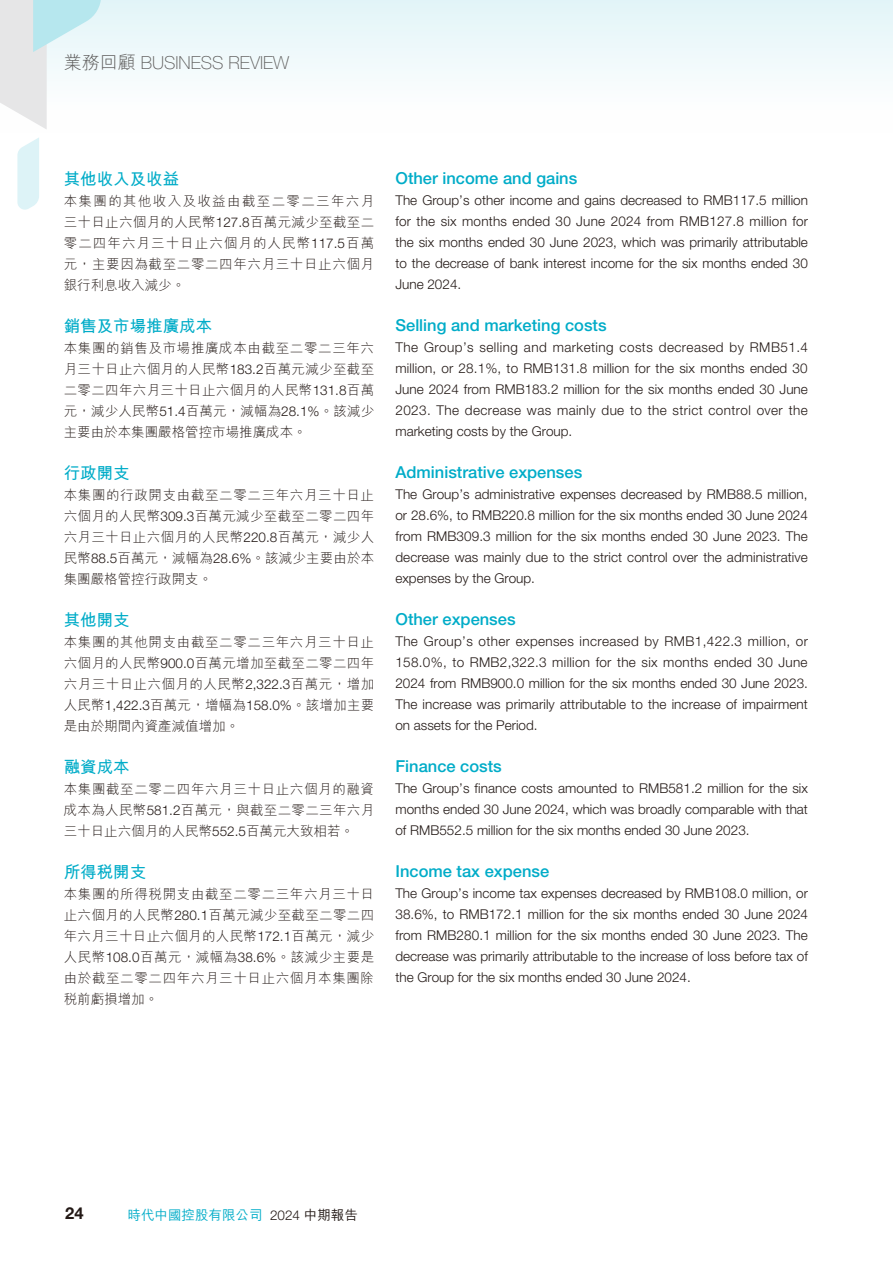
<style>
.page{position:relative;width:893px;height:1263px;background:#fff}
.page>*{position:absolute;margin:0;border:0;box-sizing:border-box;transform-origin:0 0}
.t1{font:100 18px "Helvetica Neue LT Std";color:#595857}
.t2{font:500 16.5px "Helvetica Neue LT Std";color:#00acc8}
.t3{font:700 16.5px "M Hei HK";color:#00acc8}
.t4{font:700 16.5px "Helvetica Neue LT Std";color:#231916}
.t5{font:300 13.5px/21px "Helvetica Neue LT Std";color:#231916;text-align:justify}
.t6{font:300 13.5px/21px "M Hei HK";letter-spacing:.025em;color:#231916;text-align:justify}
.t7{font:500 13.5px "M Hei HK";color:#00acc8}
.s1{font-family:"M Hei HK";font-weight:300}
.s2{font-family:"Helvetica Neue LT Std"}
.s3{font-family:"Helvetica Neue LT Std";font-weight:300;color:#231916}
.s4{color:#231916}
</style>
<div class="page">
<div style="left:0;top:0;width:893px;height:133px;background:linear-gradient(to bottom,#e2f5f8,#fff)"></div>
<svg style="left:0;top:0;width:101px;height:130px"></svg>
<svg style="left:17px;top:138px;width:22px;height:72px;background:#e1f4f8"></svg>
<h1 class="t1" style="left:64px;top:53px;width:227px"><span class="s1">業務回顧</span> BUSINESS REVIEW</h1>
<p class="t3" style="left:64px;top:167px;width:117px">其他收入及收益</p>
<p class="t6" style="left:64px;top:190px;width:312px">本集團的其他收入及收益由截至二零二三年六月三十日止六個月的人民幣<span class="s2">127.8</span>百萬元減少至截至二零二四年六月三十日止六個月的人民幣<span class="s2">117.5</span>百萬元，主要因為截至二零二四年六月三十日止六個月銀行利息收入減少。</p>
<p class="t3" style="left:64px;top:314px;width:150px">銷售及市場推廣成本</p>
<p class="t6" style="left:64px;top:337px;width:312px">本集團的銷售及市場推廣成本由截至二零二三年六月三十日止六個月的人民幣<span class="s2">183.2</span>百萬元減少至截至二零二四年六月三十日止六個月的人民幣<span class="s2">131.8</span>百萬元，減少人民幣<span class="s2">51.4</span>百萬元，減幅為<span class="s2">28.1%</span>。該減少主要由於本集團嚴格管控市場推廣成本。</p>
<p class="t3" style="left:64px;top:461px;width:67px">行政開支</p>
<p class="t6" style="left:64px;top:484px;width:312px">本集團的行政開支由截至二零二三年六月三十日止六個月的人民幣<span class="s2">309.3</span>百萬元減少至截至二零二四年六月三十日止六個月的人民幣<span class="s2">220.8</span>百萬元，減少人民幣<span class="s2">88.5</span>百萬元，減幅為<span class="s2">28.6%</span>。該減少主要由於本集團嚴格管控行政開支。</p>
<p class="t3" style="left:64px;top:608px;width:67px">其他開支</p>
<p class="t6" style="left:64px;top:631px;width:312px">本集團的其他開支由截至二零二三年六月三十日止六個月的人民幣<span class="s2">900.0</span>百萬元增加至截至二零二四年六月三十日止六個月的人民幣<span class="s2">2,322.3</span>百萬元，增加人民幣<span class="s2">1,422.3</span>百萬元，增幅為<span class="s2">158.0%</span>。該增加主要是由於期間內資產減值增加。</p>
<p class="t3" style="left:64px;top:755px;width:67px">融資成本</p>
<p class="t6" style="left:64px;top:778px;width:312px">本集團截至二零二四年六月三十日止六個月的融資成本為人民幣<span class="s2">581.2</span>百萬元，與截至二零二三年六月三十日止六個月的人民幣<span class="s2">552.5</span>百萬元大致相若。</p>
<p class="t3" style="left:64px;top:860px;width:84px">所得稅開支</p>
<p class="t6" style="left:64px;top:883px;width:312px">本集團的所得稅開支由截至二零二三年六月三十日止六個月的人民幣<span class="s2">280.1</span>百萬元減少至截至二零二四年六月三十日止六個月的人民幣<span class="s2">172.1</span>百萬元，減少人民幣<span class="s2">108.0</span>百萬元，減幅為<span class="s2">38.6%</span>。該減少主要是由於截至二零二四年六月三十日止六個月本集團除稅前虧損增加。</p>
<p class="t2" style="left:395px;top:168px;width:183px">Other income and gains</p>
<p class="t5" style="left:395px;top:190px;width:414px">The Group’s other income and gains decreased to RMB117.5 million for the six months ended 30 June 2024 from RMB127.8 million for the six months ended 30 June 2023, which was primarily attributable to the decrease of bank interest income for the six months ended 30<br>June 2024.</p>
<p class="t2" style="left:395px;top:315px;width:213px">Selling and marketing costs</p>
<p class="t5" style="left:395px;top:337px;width:414px">The Group’s selling and marketing costs decreased by RMB51.4 million, or 28.1%, to RMB131.8 million for the six months ended 30<br>June 2024 from RMB183.2 million for the six months ended 30 June 2023. The decrease was mainly due to the strict control over the marketing costs by the Group.</p>
<p class="t2" style="left:395px;top:462px;width:188px">Administrative expenses</p>
<p class="t5" style="left:395px;top:484px;width:414px">The Group’s administrative expenses decreased by RMB88.5 million, or 28.6%, to RMB220.8 million for the six months ended 30 June 2024 from RMB309.3 million for the six months ended 30 June 2023. The decrease was mainly due to the strict control over the administrative expenses by the Group.</p>
<p class="t2" style="left:395px;top:609px;width:122px">Other expenses</p>
<p class="t5" style="left:395px;top:631px;width:414px">The Group’s other expenses increased by RMB1,422.3 million, or 158.0%, to RMB2,322.3 million for the six months ended 30 June 2024 from RMB900.0 million for the six months ended 30 June 2023.<br>The increase was primarily attributable to the increase of impairment on assets for the Period.</p>
<p class="t2" style="left:395px;top:756px;width:108px">Finance costs</p>
<p class="t5" style="left:395px;top:778px;width:414px">The Group’s finance costs amounted to RMB581.2 million for the six months ended 30 June 2024, which was broadly comparable with that of RMB552.5 million for the six months ended 30 June 2023.</p>
<p class="t2" style="left:395px;top:861px;width:155px">Income tax expense</p>
<p class="t5" style="left:395px;top:883px;width:414px">The Group’s income tax expenses decreased by RMB108.0 million, or 38.6%, to RMB172.1 million for the six months ended 30 June 2024 from RMB280.1 million for the six months ended 30 June 2023. The decrease was primarily attributable to the increase of loss before tax of the Group for the six months ended 30 June 2024.</p>
<p class="t4" style="left:65px;top:1203px;width:20px">24</p>
<p class="t7" style="left:128px;top:1205px;width:232px">時代中國控股有限公司 <span class="s3">2024</span> <span class="s4">中期報告</span></p>
</div>
